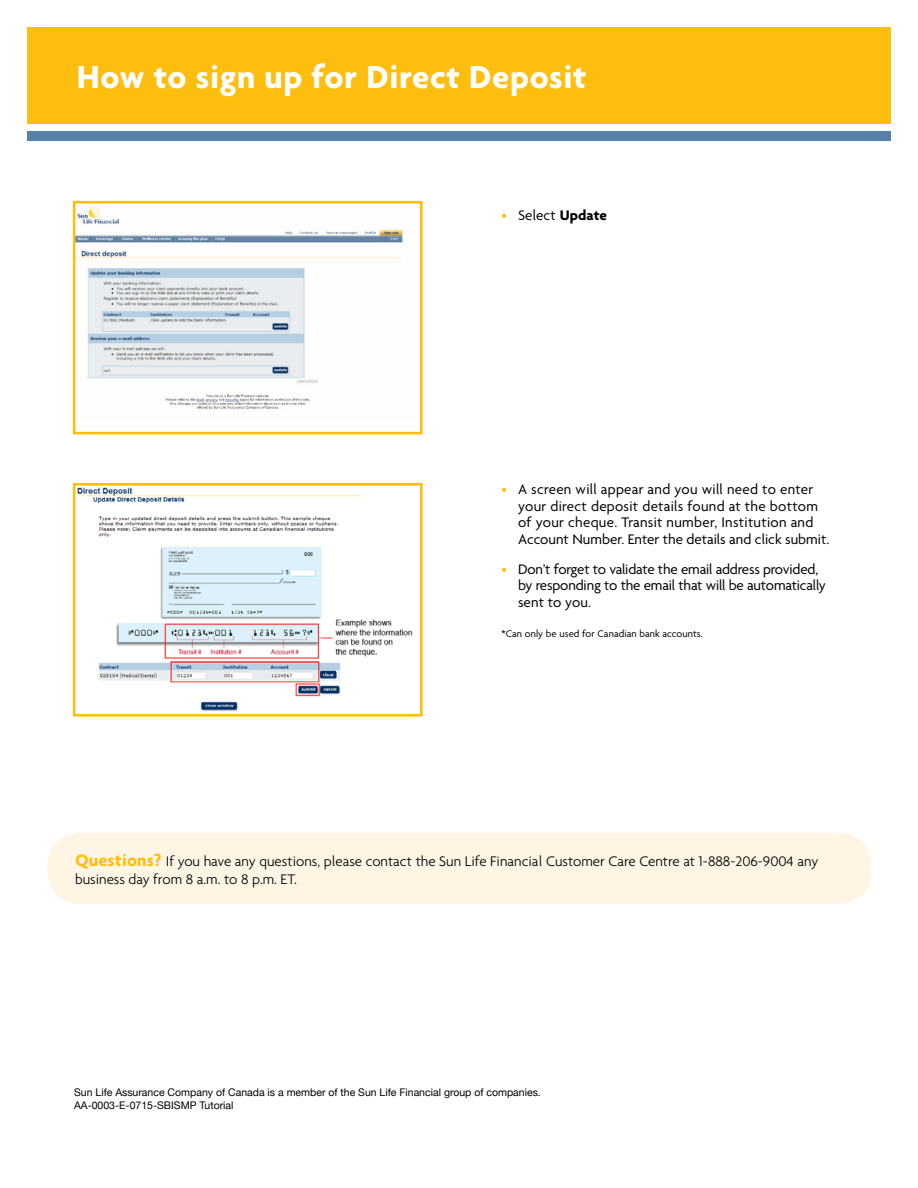
<style>
.page{position:relative;width:918px;height:1188px;background:#fff}
.page>*{position:absolute;margin:0;border:0;box-sizing:border-box;transform-origin:0 0}
.t1{font:700 34.5px "Agenda";letter-spacing:.02em;color:#fff}
.t2{font:15px/16.5px "Agenda";letter-spacing:.02em;color:#000}
.t3{font:300 15px/18px "Agenda";color:#000}
.t4{font:15px/16.5px "Agenda";color:#000}
.t5{font:10.5px/12.6px "Helvetica Neue";color:#000}
.t6{font:10.5px "Agenda";letter-spacing:.01em;color:#000}
.s1{color:#febe10}
.s2{font-weight:700}
.s3{font-weight:700;font-size:18px;color:#febe10}
</style>
<div class="page">
<div style="left:27px;top:131px;width:864px;height:9px;background:#5581a9"></div>
<div style="left:27px;top:27px;width:864px;height:96px;background:#febe10"></div>
<div style="left:47px;top:833px;width:825px;height:71px;background:#fff5e5;border-radius:33px"></div>
<img style="left:77px;top:206px;width:326px;height:204px">
<div style="left:73px;top:201px;width:350px;height:233px;border:3px solid #febe10"></div>
<img style="left:77px;top:487px;width:336px;height:224px">
<div style="left:73px;top:483px;width:350px;height:234px;border:3px solid #febe10"></div>
<h1 class="t1" style="left:77px;top:56px;width:512px">How to sign up for Direct Deposit</h1>
<p class="t4" style="left:502px;top:207px;width:107px"><span class="s1">•</span> Select <span class="s2">Update</span></p>
<p class="t2" style="left:518px;top:481px;width:313px;text-indent:-16px"><span class="s1">•</span> A screen will appear and you will need to enter your direct deposit details found at the bottom of your cheque. Transit number, Institution and Account Number. Enter the details and click submit.</p>
<p class="t4" style="left:518px;top:561px;width:309px;text-indent:-16px"><span class="s1">•</span> Don’t forget to validate the email address provided, by responding to the email that will be automatically sent to you.</p>
<p class="t6" style="left:502px;top:627px;width:203px">*Can only be used for Canadian bank accounts.</p>
<p class="t3" style="left:75px;top:851px;width:745px"><span class="s3">Questions?</span> If you have any questions, please contact the Sun Life Financial Customer Care Centre at 1-888-206-9004 any business day from 8 a.m. to 8 p.m. ET.</p>
<p class="t5" style="left:74px;top:1087px;width:468px">Sun Life Assurance Company of Canada is a member of the Sun Life Financial group of companies.<br>AA-0003-E-0715-SBISMP Tutorial</p>
</div>
